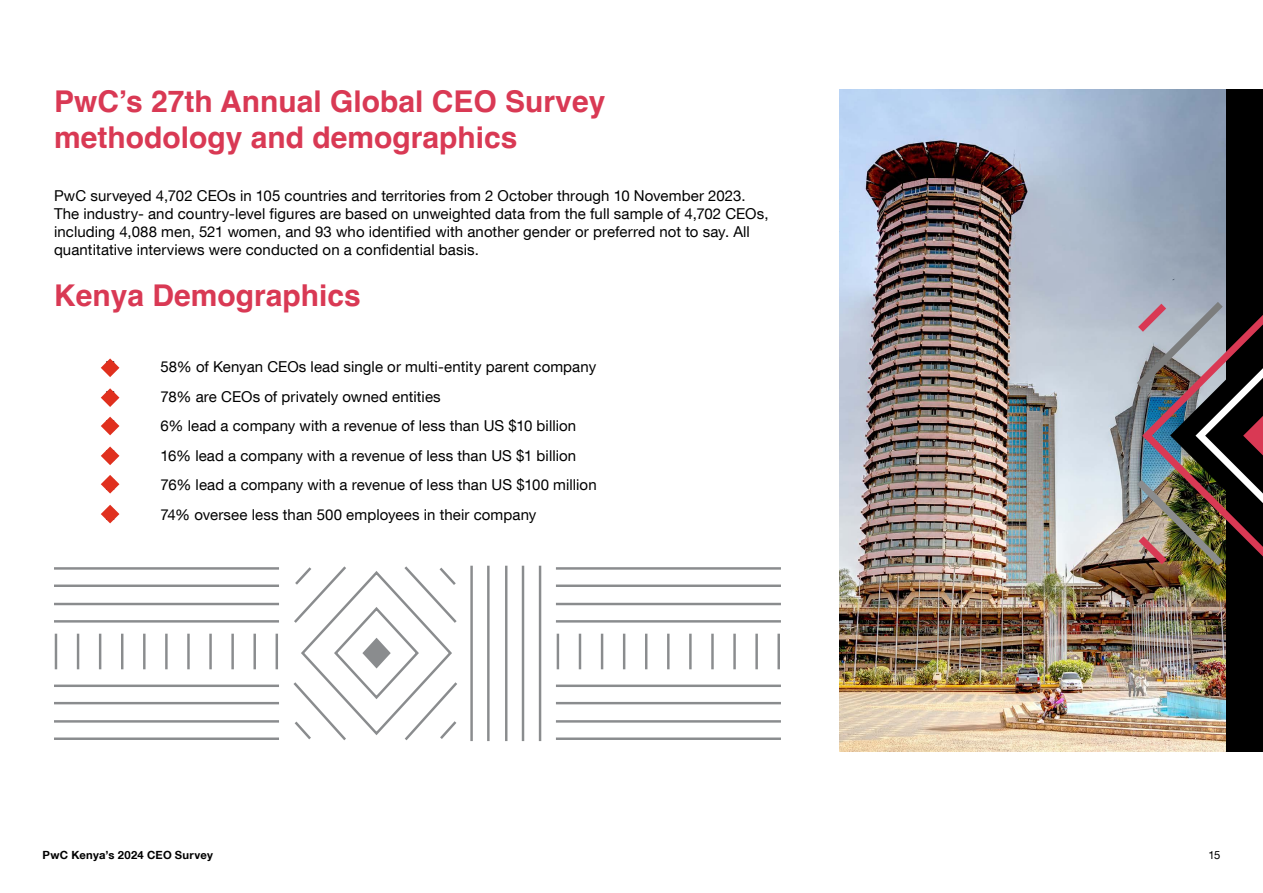
<style>
.page{position:relative;width:1263px;height:893px;background:#fff}
.page>*{position:absolute;margin:0;border:0;box-sizing:border-box;transform-origin:0 0}
.t1{font:700 30px/36px "Helvetica";color:#d93954}
.t2{font:15px/29.5px "Helvetica Neue LT Com";letter-spacing:.005em;color:#000}
.t3{font:700 11.25px "Helvetica Neue LT Com";letter-spacing:.025em;color:#000}
.t4{font:11.25px "Helvetica Neue LT Com";color:#000}
</style>
<div class="page">
<div style="left:839px;top:89px;width:424px;height:663px;background:#000"></div>
<img style="left:839px;top:89px;width:387px;height:663px">
<svg style="left:54px;top:565px;width:727px;height:176px"></svg>
<svg style="left:362px;top:638px;width:29px;height:30px"></svg>
<svg style="left:291px;top:680px;width:169px;height:61px"></svg>
<img style="left:1129px;top:295px;width:134px;height:278px">
<svg style="left:101px;top:358px;width:18px;height:19px"></svg>
<svg style="left:101px;top:388px;width:18px;height:19px"></svg>
<svg style="left:101px;top:417px;width:18px;height:18px"></svg>
<svg style="left:101px;top:446px;width:18px;height:19px"></svg>
<svg style="left:101px;top:475px;width:18px;height:19px"></svg>
<svg style="left:101px;top:505px;width:18px;height:18px"></svg>
<h1 class="t1" style="left:54px;top:87px;width:553px">PwC’s 27th Annual Global CEO Survey methodology and demographics</h1>
<p class="t2" style="left:54px;top:186px;width:716px;line-height:18px">PwC surveyed 4,702 CEOs in 105 countries and territories from 2 October through 10 November 2023.<br>The industry- and country-level figures are based on unweighted data from the full sample of 4,702 CEOs, including 4,088 men, 521 women, and 93 who identified with another gender or preferred not to say. All quantitative interviews were conducted on a confidential basis.</p>
<h1 class="t1" style="left:54px;top:281px;width:308px">Kenya Demographics</h1>
<p class="t2" style="left:107px;top:352px;width:9px">●</p>
<p class="t2" style="left:161px;top:352px;width:438px">58% of Kenyan CEOs lead single or multi-entity parent company 78% are CEOs of privately owned entities<br>6% lead a company with a revenue of less than US $10 billion 16% lead a company with a revenue of less than US $1 billion 76% lead a company with a revenue of less than US $100 million 74% oversee less than 500 employees in their company</p>
<p class="t3" style="left:43px;top:847px;width:172px">PwC Kenya’s 2024 CEO Survey</p>
<p class="t4" style="left:1208px;top:847px;width:14px">15</p>
</div>
